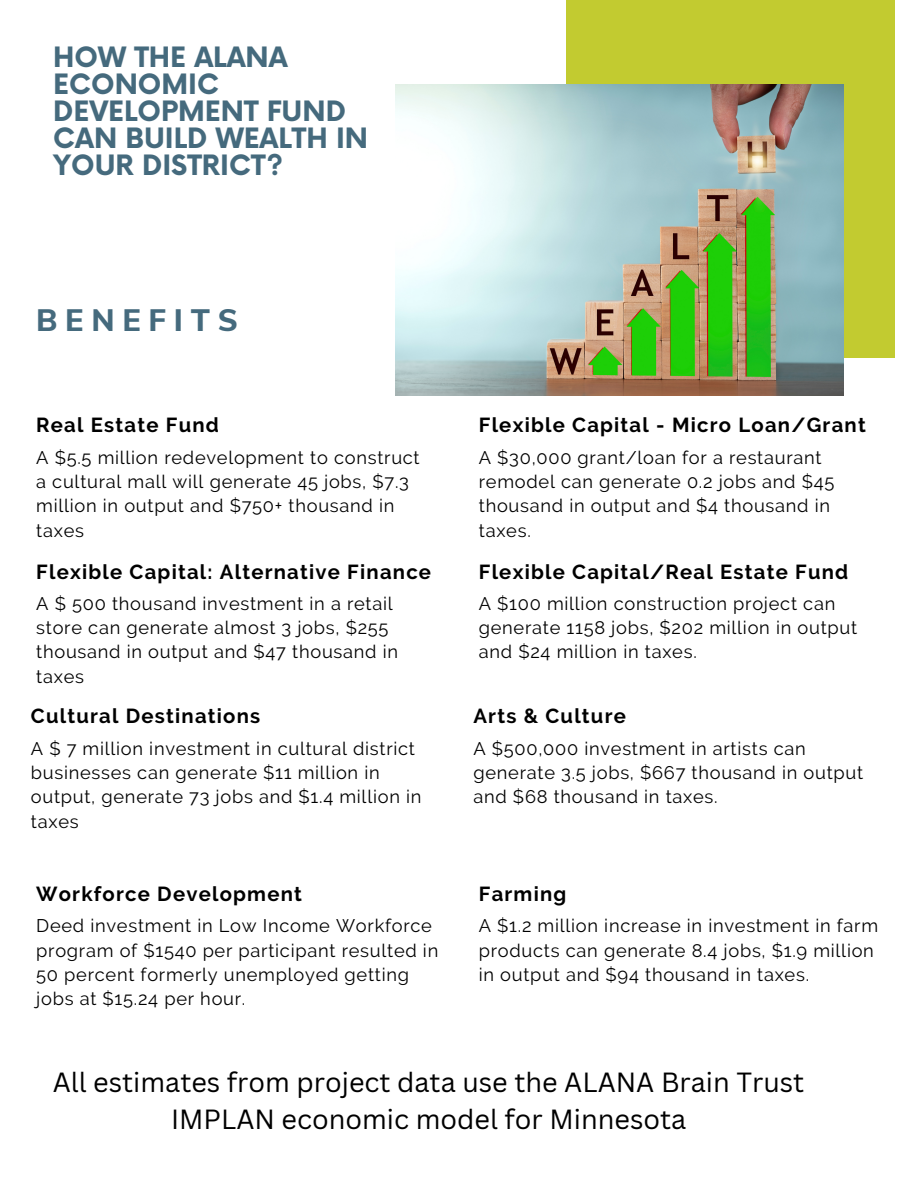
<style>
.page{position:relative;width:918px;height:1188px;background:#fff}
.page>*{position:absolute;margin:0;border:0;box-sizing:border-box;transform-origin:0 0}
.t1{font:800 30.9px "Nunito Sans";letter-spacing:.25em;color:#456a7d}
.t2{font:700 27.3px/27px "Now";color:#456a7d}
.t3{font:27px/37.2px "Canva Sans";color:#000;text-align:center}
.t4{font:700 20.25px "Raleway";letter-spacing:.06em;color:#000}
.t5{font:18.3px/24.3px "Raleway";letter-spacing:.04em;color:#000}
</style>
<div class="page">
<div style="left:566px;top:0;width:328px;height:358px;background:#c2cb30"></div>
<img style="left:395px;top:84px;width:449px;height:312px">
<h2 class="t2" style="left:53px;top:46px;width:316px">HOW THE ALANA<br>ECONOMIC<br>DEVELOPMENT FUND<br>CAN BUILD WEALTH IN<br>YOUR DISTRICT?</h2>
<h1 class="t1" style="left:36px;top:299px;width:203px">BENEFITS</h1>
<p class="t4" style="left:36px;top:413px;width:184px">Real Estate Fund</p>
<p class="t4" style="left:479px;top:413px;width:388px">Flexible Capital - Micro Loan/Grant</p>
<p class="t5" style="left:36px;top:445px;width:385px">A $5.5 million redevelopment to construct a cultural mall will generate 45 jobs, $7.3 million in output and $750+ thousand in taxes</p>
<p class="t5" style="left:479px;top:445px;width:357px">A $30,000 grant/loan for a restaurant remodel can generate 0.2 jobs and $45 thousand in output and $4 thousand in taxes.</p>
<p class="t4" style="left:36px;top:559px;width:396px">Flexible Capital: Alternative Finance</p>
<p class="t4" style="left:479px;top:559px;width:371px">Flexible Capital/Real Estate Fund</p>
<p class="t5" style="left:36px;top:591px;width:363px">A $ 500 thousand investment in a retail store can generate almost 3 jobs, $255 thousand in output and $47 thousand in taxes</p>
<p class="t5" style="left:479px;top:591px;width:380px">A $100 million construction project can generate 1158 jobs, $202 million in output and $24 million in taxes.</p>
<p class="t4" style="left:31px;top:704px;width:231px">Cultural Destinations</p>
<p class="t4" style="left:473px;top:704px;width:154px">Arts &amp; Culture</p>
<p class="t5" style="left:31px;top:736px;width:392px">A $ 7 million investment in cultural district businesses can generate $11 million in output, generate 73 jobs and $1.4 million in taxes</p>
<p class="t5" style="left:473px;top:736px;width:391px">A $500,000 investment in artists can generate 3.5 jobs, $667 thousand in output and $68 thousand in taxes.</p>
<p class="t4" style="left:36px;top:882px;width:267px">Workforce Development</p>
<p class="t4" style="left:479px;top:882px;width:89px">Farming</p>
<p class="t5" style="left:36px;top:914px;width:404px">Deed investment in Low Income Workforce program of $1540 per participant resulted in 50 percent formerly unemployed getting jobs at $15.24 per hour.</p>
<p class="t5" style="left:479px;top:914px;width:401px">A $1.2 million increase in investment in farm products can generate 8.4 jobs, $1.9 million in output and $94 thousand in taxes.</p>
<h3 class="t3" style="left:53px;top:1063px;width:753px">All estimates from project data use the ALANA Brain Trust<br>IMPLAN economic model for Minnesota</h3>
</div>
